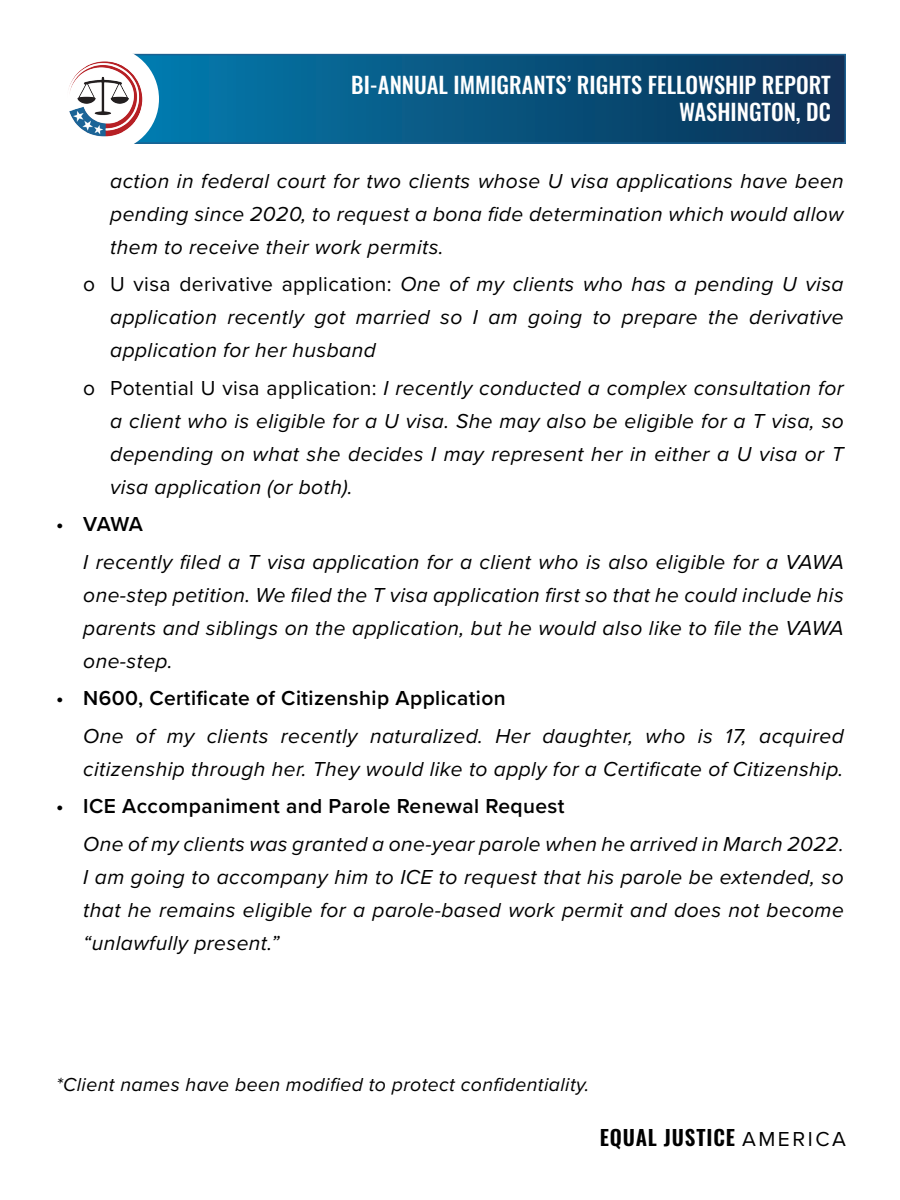
<style>
.page{position:relative;width:900px;height:1200px;background:#fff}
.page>*{position:absolute;margin:0;border:0;box-sizing:border-box;transform-origin:0 0}
.t1{font:500 22.5px "Oswald";color:#fff}
.t2{font:italic 21px/33px "Proxima Nova";letter-spacing:.02em;color:#000;text-align:justify}
.t3{font:600 21px "Proxima Nova";letter-spacing:.02em;color:#000}
.t4{font:600 21px "Oswald";letter-spacing:.04em;color:#000}
.t5{font:italic 19.5px "Proxima Nova";letter-spacing:.02em;color:#000}
.s1{font-style:normal}
.s2{font-family:"Proxima Nova";font-weight:400}
</style>
<div class="page">
<div style="left:91px;top:55px;width:754px;height:88px;background:linear-gradient(to right,#0280b4,#0d3054)"></div>
<div style="left:90px;top:54px;width:756px;height:90px;border:2px solid #1c6091"></div>
<div style="left:54px;top:46px;width:105px;height:106px;background:#fff;border-radius:50%"></div>
<img style="left:68px;top:62px;width:73px;height:75px">
<div style="left:64px;top:60px;width:79px;height:79px;border:1px solid #fff;border-radius:50%"></div>
<p class="t1" style="left:351px;top:74px;width:481px">BI-ANNUAL IMMIGRANTS’ RIGHTS FELLOWSHIP REPORT</p>
<p class="t1" style="left:679px;top:101px;width:153px">WASHINGTON, DC</p>
<p class="t2" style="left:110px;top:163px;width:735px">action in federal court for two clients whose U visa applications have been pending since 2020, to request a bona fide determination which would allow them to receive their work permits.</p>
<p class="t2" style="left:110px;top:267px;width:735px;text-indent:-27px"><span class="s1">o U visa derivative application:</span> One of my clients who has a pending U visa application recently got married so I am going to prepare the derivative application for her husband</p>
<p class="t2" style="left:110px;top:370px;width:735px;text-indent:-27px"><span class="s1">o Potential U visa application:</span> I recently conducted a complex consultation for a client who is eligible for a U visa. She may also be eligible for a T visa, so depending on what she decides I may represent her in either a U visa or T visa application (or both).</p>
<p class="t3" style="left:56px;top:509px;width:88px">• VAWA</p>
<p class="t2" style="left:83px;top:544px;width:762px">I recently filed a T visa application for a client who is also eligible for a VAWA one-step petition. We filed the T visa application first so that he could include his parents and siblings on the application, but he would also like to file the VAWA one-step.</p>
<p class="t3" style="left:56px;top:683px;width:451px">• N600, Certificate of Citizenship Application</p>
<p class="t2" style="left:83px;top:718px;width:762px">One of my clients recently naturalized. Her daughter, who is 17, acquired citizenship through her. They would like to apply for a Certificate of Citizenship.</p>
<p class="t3" style="left:56px;top:791px;width:510px">• ICE Accompaniment and Parole Renewal Request</p>
<p class="t2" style="left:83px;top:826px;width:762px">One of my clients was granted a one-year parole when he arrived in March 2022.<br>I am going to accompany him to ICE to request that his parole be extended, so that he remains eligible for a parole-based work permit and does not become “unlawfully present.”</p>
<p class="t5" style="left:56px;top:1070px;width:535px">*Client names have been modified to protect confidentiality.</p>
<p class="t4" style="left:600px;top:1126px;width:248px">EQUAL JUSTICE <span class="s2">AMERICA</span></p>
</div>
